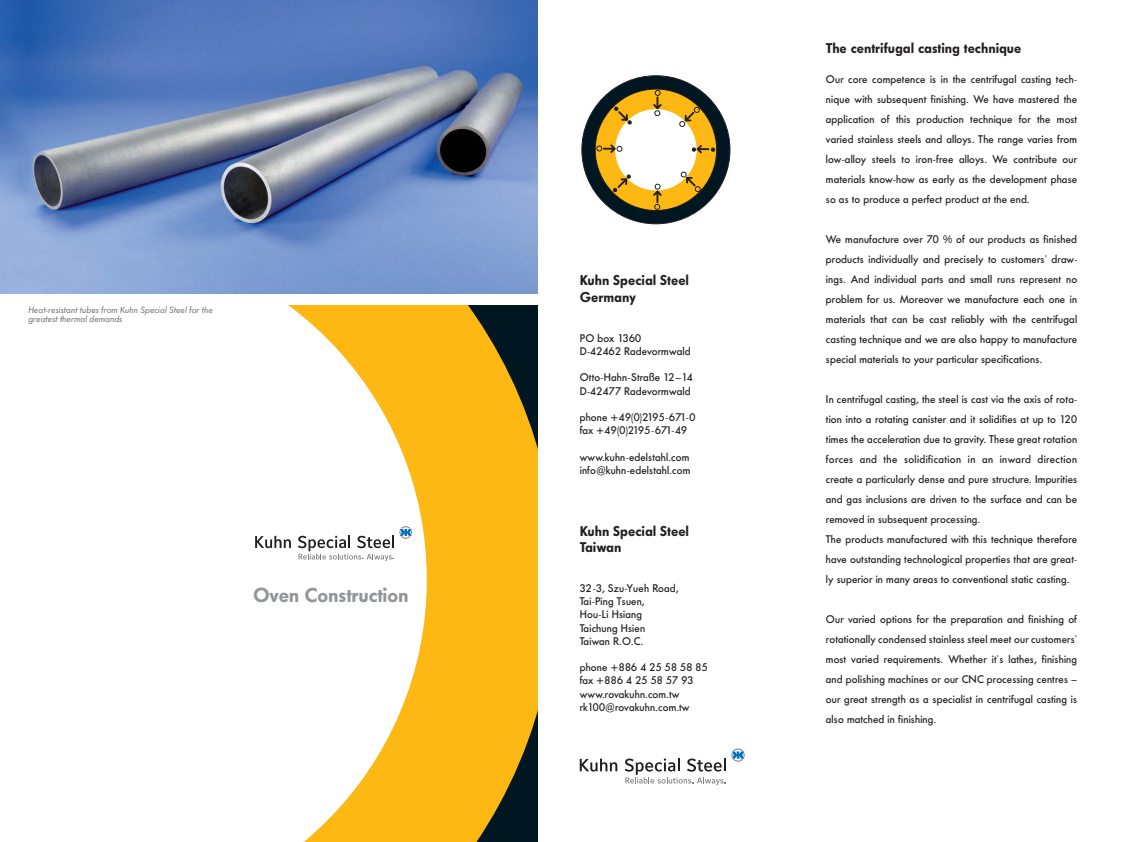
<style>
.page{position:relative;width:1134px;height:842px;background:#fff}
.page>*{position:absolute;margin:0;border:0;box-sizing:border-box;transform-origin:0 0}
.t1{font:800 20px "Futura BQ";letter-spacing:-.01em;color:#939598}
.t2{font:800 14px/16.8px "Futura BQ";color:#231f20}
.t3{font:500 11px/20px "Futura BQ";color:#231f20}
.t4{font:italic 500 9px/9.6px "Futura BQ";color:#808285}
</style>
<div class="page">
<svg style="left:427px;top:305px;width:111px;height:537px;background:#dba214"></svg>
<svg style="left:267px;top:305px;width:160px;height:537px"></svg>
<img style="left:0;top:0;width:538px;height:293px">
<div style="left:582px;top:76px;width:148px;height:148px;background:#001722;border-radius:50%"></div>
<div style="left:595px;top:89px;width:122px;height:121px;background:#fdb813;border-radius:50%"></div>
<div style="left:615px;top:109px;width:82px;height:81px;background:#fff;border-radius:50%"></div>
<svg style="left:596px;top:143px;width:26px;height:12px"></svg>
<svg style="left:651px;top:184px;width:12px;height:26px"></svg>
<svg style="left:651px;top:90px;width:12px;height:26px"></svg>
<svg style="left:680px;top:171px;width:21px;height:22px"></svg>
<svg style="left:678px;top:107px;width:23px;height:21px"></svg>
<svg style="left:614px;top:106px;width:19px;height:19px"></svg>
<svg style="left:612px;top:174px;width:20px;height:18px"></svg>
<svg style="left:692px;top:143px;width:23px;height:12px"></svg>
<svg style="left:255px;top:536px;width:36px;height:12px"></svg>
<svg style="left:298px;top:526px;width:114px;height:35px"></svg>
<svg style="left:580px;top:759px;width:37px;height:12px"></svg>
<svg style="left:625px;top:748px;width:120px;height:37px"></svg>
<p class="t4" style="left:28px;top:305px;width:186px">Heat-resistant tubes from Kuhn Special Steel for the greatest thermal demands</p>
<h1 class="t1" style="left:253px;top:587px;width:157px">Oven Construction</h1>
<p class="t2" style="left:580px;top:273px;width:111px">Kuhn Special Steel<br>Germany</p>
<p class="t3" style="left:580px;top:332px;width:112px;line-height:13.2px">PO box 1360<br>D-42462 Radevormwald</p>
<p class="t3" style="left:580px;top:372px;width:115px;line-height:13.2px">Otto-Hahn-Straße 12–14<br>D-42477 Radevormwald</p>
<p class="t3" style="left:580px;top:411px;width:118px;line-height:13.2px">phone +49(0)2195-671-0 fax +49(0)2195-671-49</p>
<p class="t3" style="left:580px;top:451px;width:112px;line-height:13.2px">www.kuhn-edelstahl.com info@kuhn-edelstahl.com</p>
<p class="t2" style="left:580px;top:523px;width:111px">Kuhn Special Steel<br>Taiwan</p>
<p class="t3" style="left:580px;top:582px;width:100px;line-height:13.2px">32-3, Szu-Yueh Road,<br>Tai-Ping Tsuen,<br>Hou-Li Hsiang<br>Taichung Hsien<br>Taiwan R.O.C.</p>
<p class="t3" style="left:580px;top:661px;width:130px;line-height:13.2px">phone +886 4 25 58 58 85 fax +886 4 25 58 57 93 www.rovakuhn.com.tw rk100@rovakuhn.com.tw</p>
<p class="t2" style="left:826px;top:41px;width:197px">The centrifugal casting technique</p>
<p class="t3" style="left:826px;top:70px;width:253px;text-align:justify">Our core competence is in the centrifugal casting tech&shy;nique with subsequent finishing. We have mastered the application of this production technique for the most varied stainless steels and alloys. The range varies from low-alloy steels to iron-free alloys. We contribute our materials know-how as early as the development phase so as to produce a perfect product at the end.</p>
<p class="t3" style="left:826px;top:230px;width:253px;text-align:justify">We manufacture over 70 % of our products as finished products individually and precisely to customers’ draw&shy;ings. And individual parts and small runs represent no problem for us. Moreover we manufacture each one in materials that can be cast reliably with the centrifugal casting technique and we are also happy to manufacture special materials to your particular specifications.</p>
<p class="t3" style="left:826px;top:390px;width:253px">In centrifugal casting, the steel is cast via the axis of rota&shy;tion into a rotating canister and it solidifies at up to 120 times the acceleration due to gravity. These great rotation forces and the solidification in an inward direction create a particularly dense and pure structure. Impurities and gas inclusions are driven to the surface and can be removed in subsequent processing.<br>The products manufactured with this technique therefore have outstanding technological properties that are great&shy;ly superior in many areas to conventional static casting.</p>
<p class="t3" style="left:826px;top:610px;width:253px;text-align:justify">Our varied options for the preparation and finishing of rotationally condensed stainless steel meet our customers’ most varied requirements. Whether it’s lathes, finishing and polishing machines or our CNC processing centres – our great strength as a specialist in centrifugal casting is also matched in finishing.</p>
</div>
